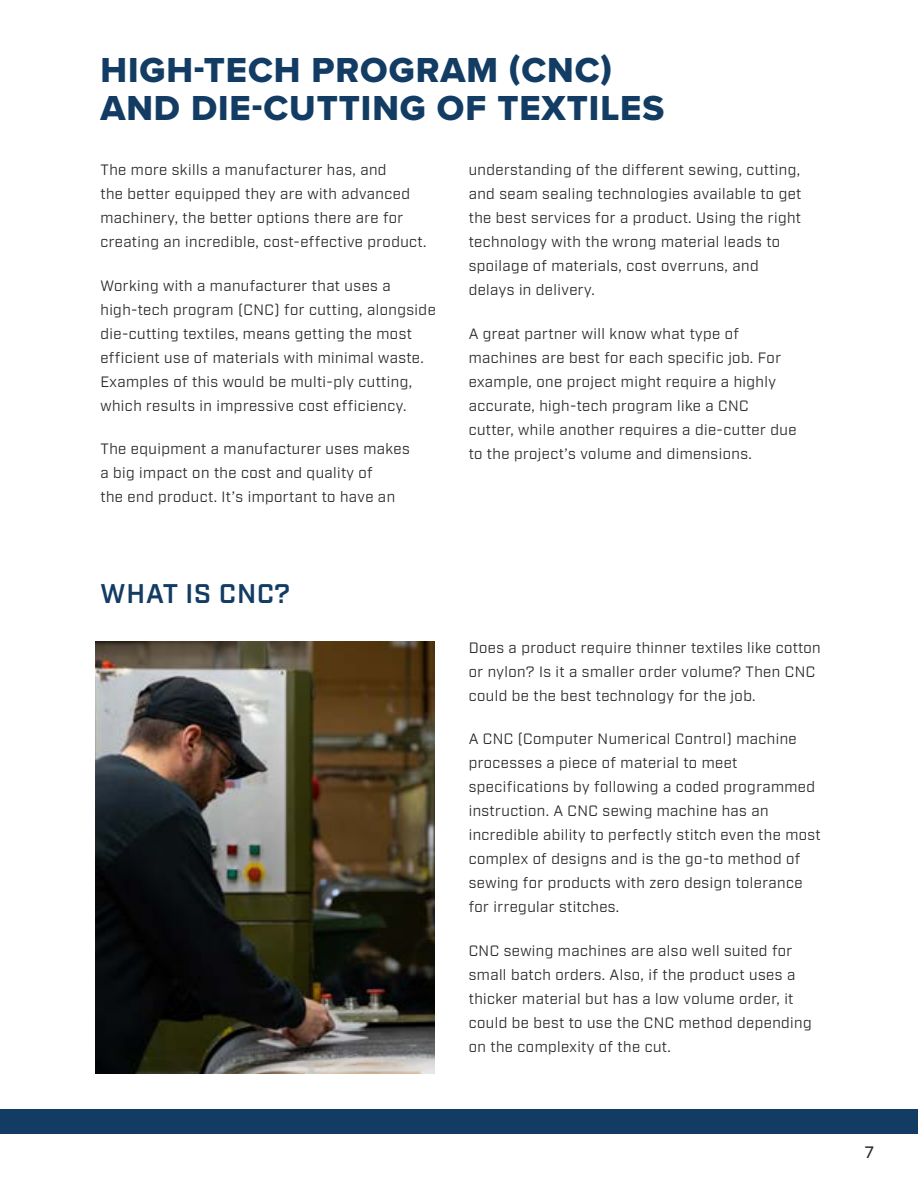
<style>
.page{position:relative;width:918px;height:1188px;background:#fff}
.page>*{position:absolute;margin:0;border:0;box-sizing:border-box;transform-origin:0 0}
.t1{font:36px/37.5px "Proxima Nova Extrabld";letter-spacing:.025em;color:#123c63}
.t2{font:600 27px "Industry";letter-spacing:.035em;color:#123c63}
.t3{font:500 16.5px "Industry";color:#292829}
.t4{font:15px/24px "Industry";letter-spacing:.03em;color:#292829}
</style>
<div class="page">
<img style="left:95px;top:642px;width:339px;height:432px">
<div style="left:0;top:1109px;width:918px;height:25px;background:#123c63"></div>
<h1 class="t1" style="left:100px;top:51px;width:565px">HIGH-TECH PROGRAM (CNC)<br>AND DIE-CUTTING OF TEXTILES</h1>
<p class="t4" style="left:100px;top:158px;width:328px">The more skills a manufacturer has, and<br>the better equipped they are with advanced machinery, the better options there are for creating an incredible, cost-effective product.</p>
<p class="t4" style="left:100px;top:274px;width:337px">Working with a manufacturer that uses a high-tech program (CNC) for cutting, alongside die-cutting textiles, means getting the most efficient use of materials with minimal waste.<br>Examples of this would be multi-ply cutting, which results in impressive cost efficiency.</p>
<p class="t4" style="left:100px;top:437px;width:311px">The equipment a manufacturer uses makes a big impact on the cost and quality of<br>the end product. It’s important to have an</p>
<h2 class="t2" style="left:101px;top:578px;width:191px">WHAT IS CNC?</h2>
<p class="t4" style="left:469px;top:158px;width:334px">understanding of the different sewing, cutting, and seam sealing technologies available to get the best services for a product. Using the right technology with the wrong material leads to spoilage of materials, cost overruns, and delays in delivery.</p>
<p class="t4" style="left:469px;top:322px;width:329px">A great partner will know what type of machines are best for each specific job. For example, one project might require a highly accurate, high-tech program like a CNC cutter, while another requires a die-cutter due to the project’s volume and dimensions.</p>
<p class="t4" style="left:469px;top:636px;width:354px">Does a product require thinner textiles like cotton or nylon? Is it a smaller order volume? Then CNC could be the best technology for the job.</p>
<p class="t4" style="left:469px;top:727px;width:354px">A CNC (Computer Numerical Control) machine processes a piece of material to meet specifications by following a coded programmed instruction. A CNC sewing machine has an incredible ability to perfectly stitch even the most complex of designs and is the go-to method of sewing for products with zero design tolerance for irregular stitches.</p>
<p class="t4" style="left:469px;top:939px;width:345px">CNC sewing machines are also well suited for small batch orders. Also, if the product uses a thicker material but has a low volume order, it could be best to use the CNC method depending on the complexity of the cut.</p>
<p class="t3" style="left:865px;top:1142px;width:11px">7</p>
</div>
